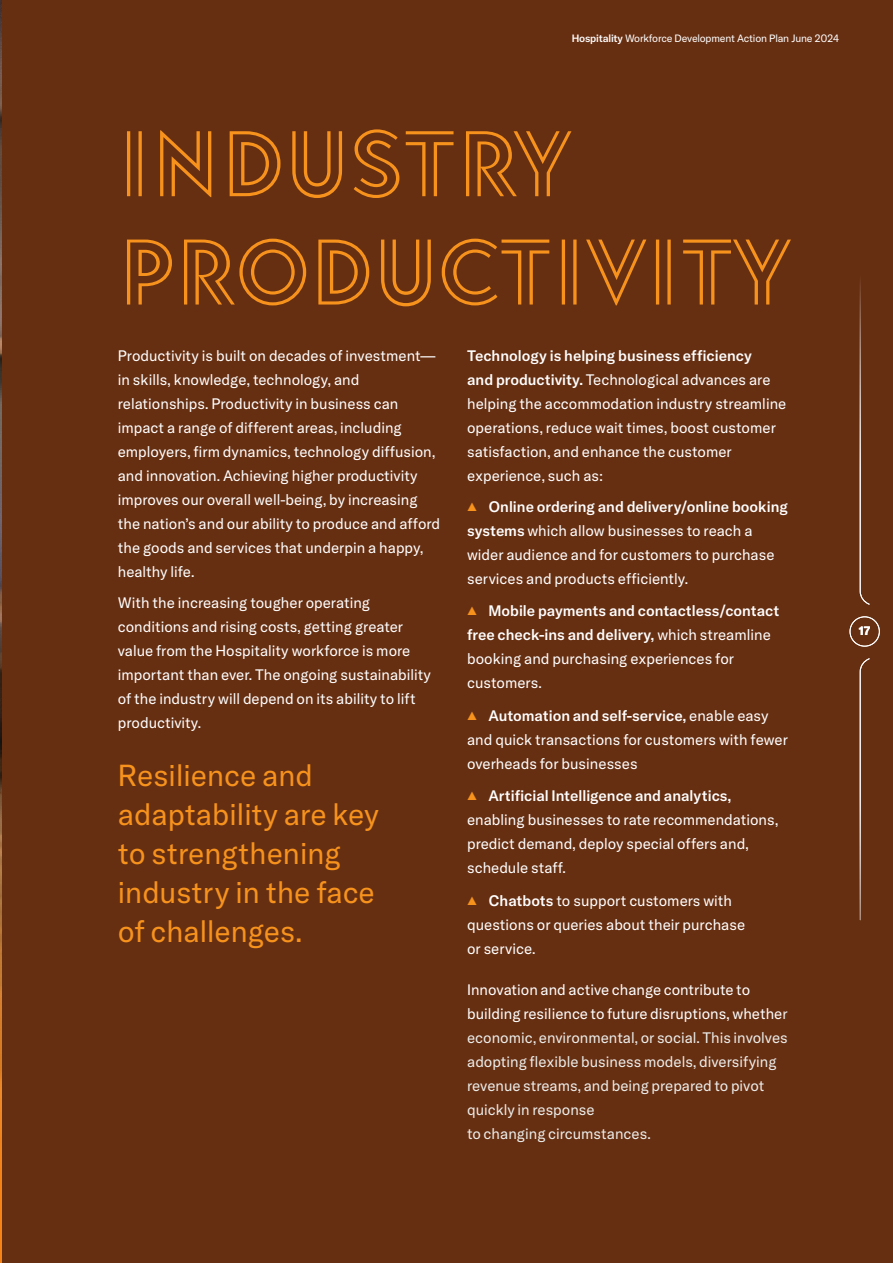
<style>
.page{position:relative;width:893px;height:1263px;background:#672f12}
.page>*{position:absolute;margin:0;border:0;box-sizing:border-box;transform-origin:0 0}
.IAP24_Sub_1{font:91.5px/108.3px "Baro Line Two";color:#f7931d}
.IAP24_Hero_Para{font:30px/39px "GT America";color:#f7931d}
.IAP24_Body_white{font:15px/24px "GT America";color:#fff}
.IAP24_Sub_2{font:15px/24px "GT America";color:#ecedea}
.t1{font:500 15px/24px "GT America";color:#fff}
.t2{font:700 12px "GT America";color:#fff}
.t3{font:10.5px "GT America";letter-spacing:-.02em;color:#fff}
.s1{font-weight:500}
.s2{font-family:"Nimbus San";color:#f7931d}
.s3{font-family:"Nimbus San";font-weight:400;color:#f7931d}
.s4{font-weight:400}
.s5{color:#fff}
</style>
<div class="page">
<img style="left:0;top:0;width:2px;height:544px">
<svg style="left:0;top:544px;width:2px;height:719px"></svg>
<hr style="left:0;top:714px;width:1px;height:549px;background:#f7931d">
<svg style="left:860px;top:658px;width:10px;height:262px"></svg>
<svg style="left:860px;top:280px;width:10px;height:325px"></svg>
<div style="left:850px;top:616px;width:30px;height:30px;border:1px solid #fff;border-radius:50%"></div>
<p class="t3" style="left:572px;top:32px;width:269px"><span class="s1">Hospitality</span> Workforce Development Action Plan June 2024</p>
<p class="IAP24_Sub_1" style="left:118px;top:110px;width:673px">INDUSTRY<br>PRODUCTIVITY</p>
<p class="IAP24_Body_white" style="left:118px;top:344px;width:324px">Productivity is built on decades of investment— in skills, knowledge, technology, and relationships. Productivity in business can impact a range of different areas, including employers, firm dynamics, technology diffusion, and innovation. Achieving higher productivity improves our overall well-being, by increasing the nation’s and our ability to produce and afford the goods and services that underpin a happy, healthy life.</p>
<p class="IAP24_Body_white" style="left:118px;top:590px;width:315px">With the increasing tougher operating conditions and rising costs, getting greater value from the Hospitality workforce is more important than ever. The ongoing sustainability of the industry will depend on its ability to lift productivity.</p>
<p class="IAP24_Hero_Para" style="left:118px;top:756px;width:263px">Resilience and adaptability are key to strengthening industry in the face of challenges.</p>
<p class="IAP24_Body_white" style="left:467px;top:344px;width:321px"><span class="s1">Technology is helping business efficiency<br>and productivity.</span> Technological advances are helping the accommodation industry streamline operations, reduce wait times, boost customer satisfaction, and enhance the customer experience, such as:</p>
<p class="IAP24_Body_white" style="left:467px;top:494px;width:322px"><span class="s2">▲</span> <span class="s1">Online ordering and delivery/online booking systems</span> which allow businesses to reach a wider audience and for customers to purchase services and products efficiently.</p>
<p class="t1" style="left:467px;top:599px;width:314px"><span class="s3">▲</span> Mobile payments and contactless/contact free check-ins and delivery, <span class="s4">which streamline booking and purchasing experiences for customers.</span></p>
<p class="IAP24_Body_white" style="left:467px;top:703px;width:322px"><span class="s2">▲</span> <span class="s1">Automation and self-service,</span> enable easy and quick transactions for customers with fewer overheads for businesses</p>
<p class="IAP24_Body_white" style="left:467px;top:784px;width:313px"><span class="s2">▲</span> <span class="s1">Artificial Intelligence and analytics, </span>enabling businesses to rate recommendations, predict demand, deploy special offers and, schedule staff.</p>
<p class="IAP24_Body_white" style="left:467px;top:888px;width:279px"><span class="s2">▲</span> <span class="s1">Chatbots</span> to support customers with questions or queries about their purchase or service.</p>
<p class="IAP24_Sub_2" style="left:467px;top:977px;width:322px"><span class="s5">Innovation and active change contribute to building resilience to future disruptions, whethe</span>r economic, environmental, or social. This involves adopting flexible business models, diversifying revenue streams, and being prepared to pivot quickly in response<br>to changing circumstances.</p>
<p class="t2" style="left:859px;top:624px;width:13px">17</p>
</div>
